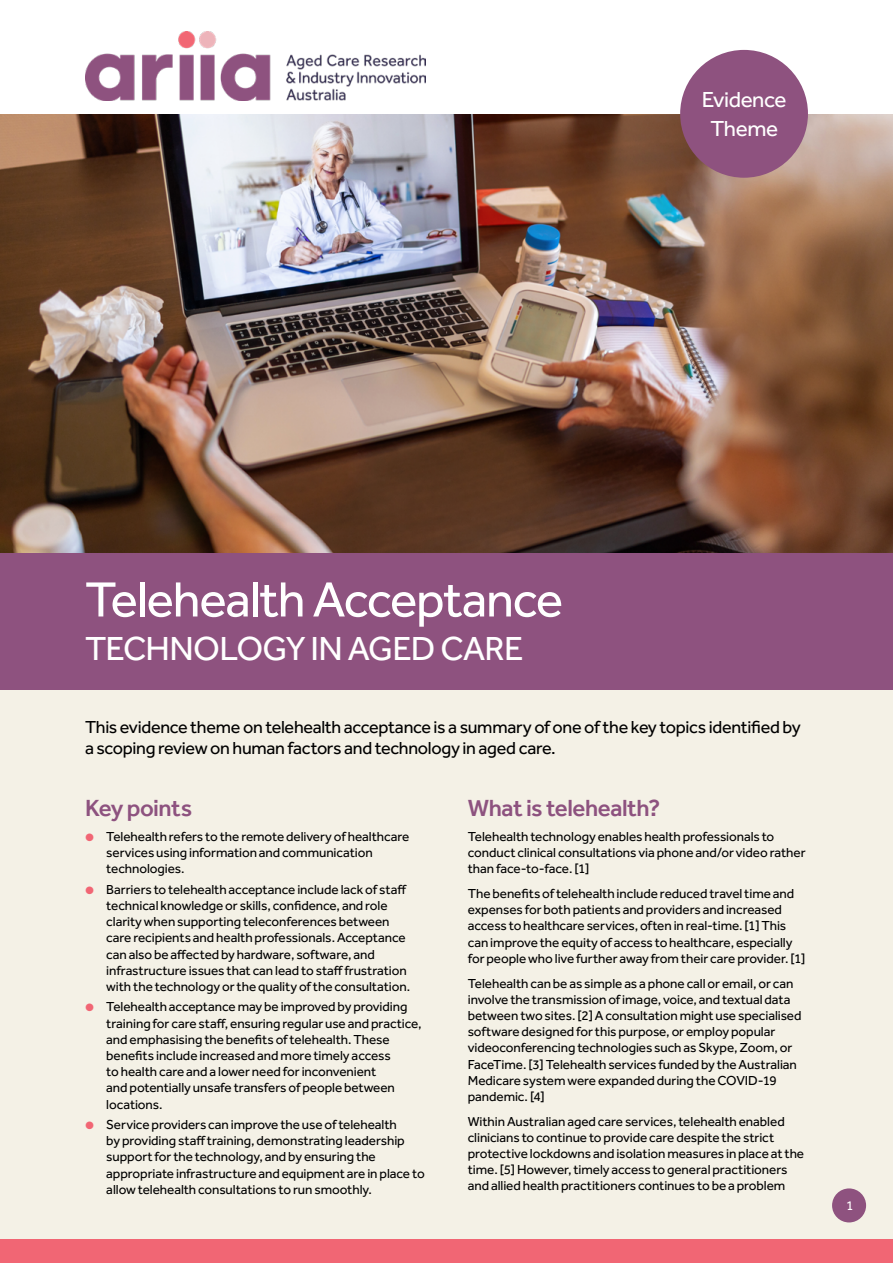
<style>
.page{position:relative;width:893px;height:1263px;background:#fff}
.page>*{position:absolute;margin:0;border:0;box-sizing:border-box;transform-origin:0 0}
.Title__H1{font:51px "Effra";letter-spacing:-.025em;color:#fff}
.Theme__H1{font:34.5px "Effra";letter-spacing:-.025em;color:#fff}
.Sub_Heading__H2{font:500 24px "Effra";letter-spacing:-.02em;color:#8d527f}
.t1{font:22.5px/28.5px "Effra";letter-spacing:-.02em;color:#fff;text-align:center}
.Intro_Text{font:18px/21.6px "Effra";letter-spacing:-.015em;color:#000}
.Paragraph__P{font:13.5px/16.2px "Effra";letter-spacing:-.005em;color:#000}
.t2{font:13.5px "Effra";color:#fff}
.s1{color:#f16674}
</style>
<div class="page">
<div style="left:0;top:85px;width:893px;height:1178px;background:#f4f1e6"></div>
<div style="left:0;top:1239px;width:893px;height:24px;background:#f16674"></div>
<div style="left:0;top:0;width:893px;height:115px;background:#fff"></div>
<div style="left:0;top:553px;width:893px;height:137px;background:#8e527f"></div>
<div style="left:832px;top:1188px;width:34px;height:34px;background:#8e527f;border-radius:50%"></div>
<img style="left:0;top:115px;width:893px;height:438px">
<img style="left:85px;top:32px;width:340px;height:68px">
<div style="left:680px;top:50px;width:128px;height:128px;background:#8e527f;border-radius:50%"></div>
<h3 class="t1" style="left:702px;top:85px;width:86px">Evidence<br>Theme</h3>
<h1 class="Title__H1" style="left:85px;top:570px;width:480px">Telehealth Acceptance</h1>
<h1 class="Theme__H1" style="left:85px;top:628px;width:440px">TECHNOLOGY IN AGED CARE</h1>
<p class="Intro_Text" style="left:85px;top:716px;width:717px">This evidence theme on telehealth acceptance is a summary of one of the key topics identified by a scoping review on human factors and technology in aged care.</p>
<h2 class="Sub_Heading__H2" style="left:85px;top:794px;width:109px">Key points</h2>
<p class="Paragraph__P" style="left:106px;top:828px;width:305px;text-indent:-21px"><span class="s1">●</span> Telehealth refers to the remote delivery of healthcare services using information and communication technologies.</p>
<p class="Paragraph__P" style="left:106px;top:881px;width:305px;text-indent:-21px"><span class="s1">●</span> Barriers to telehealth acceptance include lack of staff technical knowledge or skills, confidence, and role clarity when supporting teleconferences between care recipients and health professionals. Acceptance can also be affected by hardware, software, and infrastructure issues that can lead to staff frustration with the technology or the quality of the consultation.</p>
<p class="Paragraph__P" style="left:106px;top:999px;width:317px;text-indent:-21px"><span class="s1">●</span> Telehealth acceptance may be improved by providing training for care staff, ensuring regular use and practice, and emphasising the benefits of telehealth. These benefits include increased and more timely access<br>to health care and a lower need for inconvenient<br>and potentially unsafe transfers of people between locations.</p>
<p class="Paragraph__P" style="left:106px;top:1116px;width:320px;text-indent:-21px"><span class="s1">●</span> Service providers can improve the use of telehealth<br>by providing staff training, demonstrating leadership support for the technology, and by ensuring the appropriate infrastructure and equipment are in place to allow telehealth consultations to run smoothly.</p>
<h2 class="Sub_Heading__H2" style="left:468px;top:794px;width:194px">What is telehealth?</h2>
<p class="Paragraph__P" style="left:468px;top:828px;width:339px">Telehealth technology enables health professionals to conduct clinical consultations via phone and/or video rather than face-to-face. [1]</p>
<p class="Paragraph__P" style="left:468px;top:885px;width:339px">The benefits of telehealth include reduced travel time and expenses for both patients and providers and increased access to healthcare services, often in real-time. [1] This can improve the equity of access to healthcare, especially for people who live further away from their care provider. [1]</p>
<p class="Paragraph__P" style="left:468px;top:975px;width:335px">Telehealth can be as simple as a phone call or email, or can involve the transmission of image, voice, and textual data between two sites. [2] A consultation might use specialised software designed for this purpose, or employ popular videoconferencing technologies such as Skype, Zoom, or FaceTime. [3] Telehealth services funded by the Australian Medicare system were expanded during the COVID-19 pandemic. [4]</p>
<p class="Paragraph__P" style="left:468px;top:1113px;width:338px">Within Australian aged care services, telehealth enabled clinicians to continue to provide care despite the strict protective lockdowns and isolation measures in place at the time. [5] However, timely access to general practitioners and allied health practitioners continues to be a problem</p>
<p class="t2" style="left:846px;top:1198px;width:9px">1</p>
</div>
